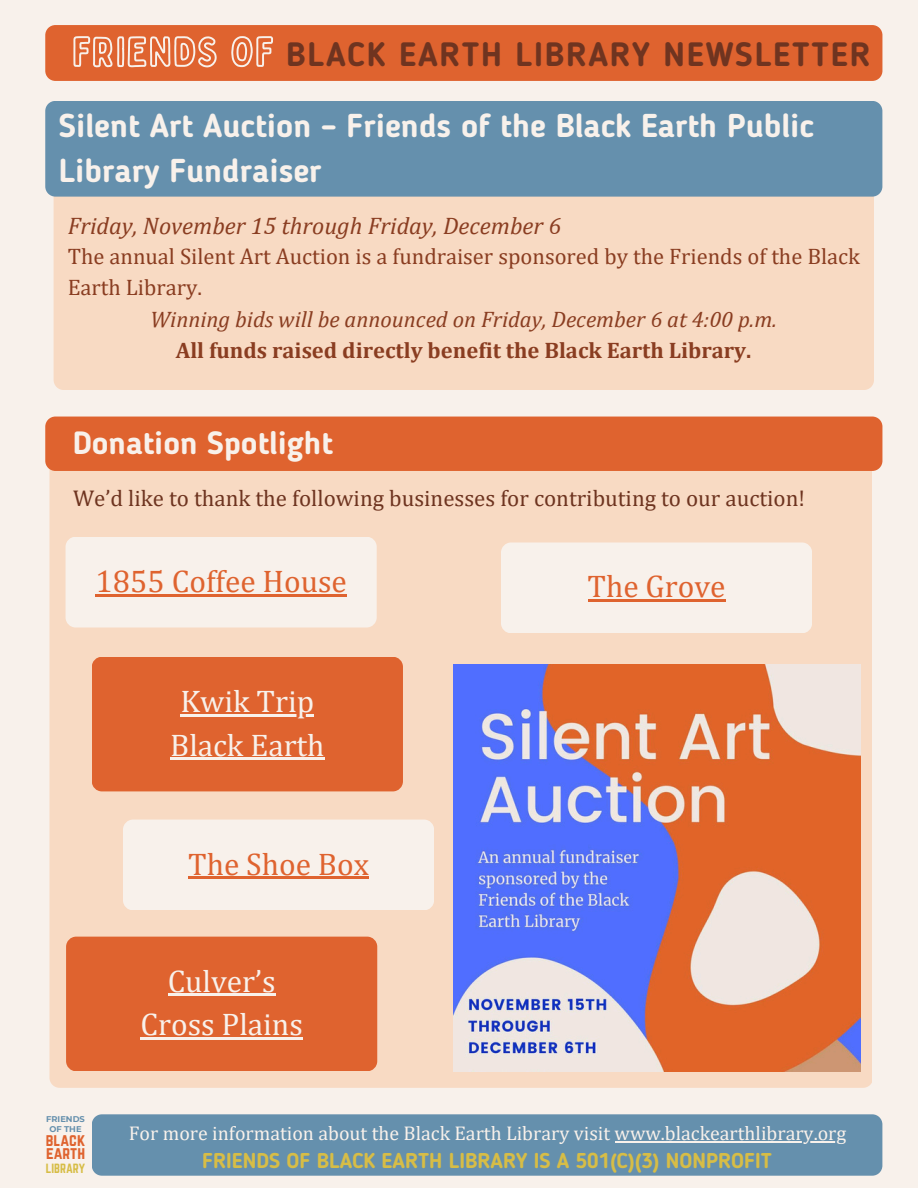
<style>
.page{position:relative;width:918px;height:1188px;background:#f8f1eb}
.page>*{position:absolute;margin:0;border:0;box-sizing:border-box;transform-origin:0 0}
.t1{font:700 33.6px "Blogger Sans";letter-spacing:.05em;color:#6f3420}
.t2{font:700 32.85px/45px "Blogger Sans";color:#f8f1eb}
.t3{font:700 31.95px "Blogger Sans";color:#f8f1eb}
.t4{font:31.35px/43.8px "Cambria";color:#f8f1eb;text-align:center}
.t5{font:31.35px "Cambria";color:#df632f}
.t6{font:italic 24px "Cambria";color:#8a3d21}
.t7{font:22.95px "Cambria";color:#6e3420}
.t8{font:22.5px "Cambria";color:#8a3d21}
.t9{font:italic 22.5px "Cambria";color:#8a3d21}
.t10{font:700 22.5px "Cambria";color:#8a3d21}
.t11{font:700 21.3px "Blogger Sans";color:#d7bd46}
.t12{font:19.95px "Cambria";color:#f8f1eb}
.t13{font:15.45px "Norwester";color:#df632f}
.t14{font:11.7px "Norwester";color:#d7bd46}
.t15{font:700 8.25px "Montserrat";color:#6590ad}
</style>
<div class="page">
<div style="left:49px;top:471px;width:823px;height:617px;background:#f8dac3"></div>
<div style="left:45px;top:417px;width:837px;height:54px;background:#df632f"></div>
<div style="left:45px;top:25px;width:837px;height:56px;background:#df632f"></div>
<svg style="left:72px;top:25px;width:202px;height:56px;background:#e37b4f"></svg>
<div style="left:92px;top:1114px;width:790px;height:62px;background:#6590ad"></div>
<div style="left:54px;top:197px;width:820px;height:193px;background:#f8dac3"></div>
<div style="left:45px;top:101px;width:837px;height:96px;background:#6590ad"></div>
<div style="left:66px;top:537px;width:311px;height:91px;background:#f8f1eb;border-radius:10px"></div>
<hr style="left:95px;top:594px;width:252px;height:2px;background:#df632f">
<div style="left:123px;top:820px;width:311px;height:90px;background:#f8f1eb;border-radius:10px"></div>
<hr style="left:188px;top:877px;width:181px;height:2px;background:#df632f">
<div style="left:92px;top:657px;width:311px;height:134px;background:#df632f;border-radius:10px"></div>
<hr style="left:180px;top:714px;width:134px;height:2px;background:#f8f1eb">
<hr style="left:170px;top:758px;width:155px;height:2px;background:#f8f1eb">
<div style="left:66px;top:937px;width:311px;height:134px;background:#df632f;border-radius:10px"></div>
<hr style="left:168px;top:994px;width:108px;height:2px;background:#f8f1eb">
<hr style="left:140px;top:1038px;width:163px;height:2px;background:#f8f1eb">
<div style="left:501px;top:542px;width:311px;height:91px;background:#f8f1eb;border-radius:10px"></div>
<hr style="left:588px;top:600px;width:138px;height:2px;background:#df632f">
<img style="left:453px;top:664px;width:407px;height:407px">
<hr style="left:615px;top:1141px;width:231px;height:2px;background:#f8f1eb">
<h2 class="t1" style="left:286px;top:40px;width:586px">BLACK EARTH LIBRARY NEWSLETTER</h2>
<h5 class="t2" style="left:59px;top:106px;width:757px">Silent Art Auction – Friends of the Black Earth Public<br>Library Fundraiser</h5>
<p class="t6" style="left:68px;top:211px;width:495px">Friday, November 15 through Friday, December 6</p>
<p class="t8" style="left:68px;top:243px;width:794px">The annual Silent Art Auction is a fundraiser sponsored by the Friends of the Black</p>
<p class="t8" style="left:68px;top:274px;width:136px">Earth Library.</p>
<p class="t9" style="left:150px;top:306px;width:628px">Winning bids will be announced on Friday, December 6 at 4:00 p.m.</p>
<p class="t10" style="left:176px;top:337px;width:577px">All funds raised directly benefit the Black Earth Library.</p>
<h4 class="t3" style="left:73px;top:430px;width:262px">Donation Spotlight</h4>
<h4 class="t7" style="left:73px;top:484px;width:733px">We’d like to thank the following businesses for contributing to our auction!</h4>
<h3 class="t5" style="left:95px;top:562px;width:253px">1855 Coffee House</h3>
<h3 class="t4" style="left:170px;top:678px;width:156px">Kwik Trip<br>Black Earth</h3>
<h4 class="t5" style="left:588px;top:568px;width:139px">The Grove</h4>
<p class="t15" style="left:46px;top:1114px;width:40px">FRIENDS</p>
<p class="t15" style="left:49px;top:1124px;width:34px">OF THE</p>
<p class="t13" style="left:46px;top:1131px;width:41px">black</p>
<p class="t13" style="left:46px;top:1143px;width:41px">earth</p>
<p class="t14" style="left:46px;top:1161px;width:41px">LIBRARY</p>
<h6 class="t5" style="left:188px;top:845px;width:182px">The Shoe Box</h6>
<h6 class="t4" style="left:140px;top:958px;width:164px">Culver’s<br>Cross Plains</h6>
<p class="t12" style="left:129px;top:1121px;width:719px">For more information about the Black Earth Library visit www.blackearthlibrary.org</p>
<h4 class="t11" style="left:202px;top:1152px;width:571px">FRIENDS OF BLACK EARTH LIBRARY IS A 501(C)(3) NONPROFIT</h4>
</div>
